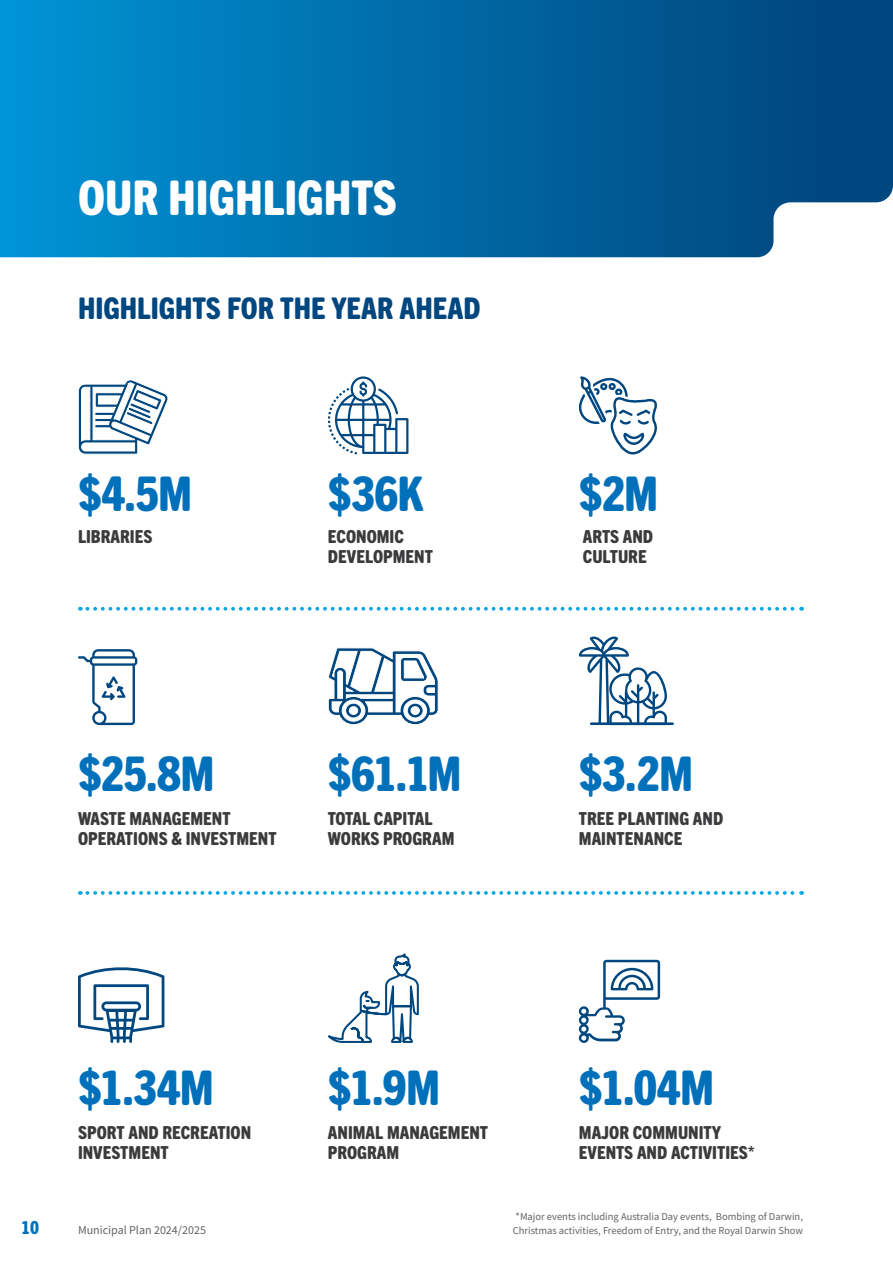
<style>
.page{position:relative;width:893px;height:1263px;background:#fff}
.page>*{position:absolute;margin:0;border:0;box-sizing:border-box;transform-origin:0 0}
.t1{font:800 condensed 48px "Trade Gothic Next SR Pro";letter-spacing:-.02em;color:#0070ba}
.t2{font:800 condensed 48px "Trade Gothic Next SR Pro";color:#fff}
.t3{font:800 condensed 30px "Trade Gothic Next SR Pro";color:#00477f}
.t4{font:800 condensed 18px/19.5px "Trade Gothic Next SR Pro";color:#3b3a3c}
.t5{font:800 condensed 18px "Trade Gothic Next SR Pro";color:#0070ba}
.t6{font:12px "Source Sans Pro";color:#666162}
.t7{font:10.5px "Source Sans Pro";color:#666162}
</style>
<div class="page">
<svg style="left:87px;top:607px;width:715px;height:4px"></svg>
<svg style="left:87px;top:891px;width:715px;height:4px"></svg>
<svg style="left:78px;top:967px;width:86px;height:76px"></svg>
<svg style="left:328px;top:647px;width:111px;height:78px"></svg>
<svg style="left:78px;top:649px;width:59px;height:76px"></svg>
<svg style="left:328px;top:953px;width:91px;height:90px"></svg>
<svg style="left:579px;top:960px;width:81px;height:83px"></svg>
<svg style="left:579px;top:636px;width:88px;height:89px"></svg>
<hr style="left:591px;top:722px;width:82px;height:3px;background:#00477f">
<svg style="left:78px;top:380px;width:90px;height:75px"></svg>
<svg style="left:578px;top:376px;width:79px;height:78px"></svg>
<svg style="left:328px;top:376px;width:80px;height:78px"></svg>
<svg style="left:0;top:0;width:893px;height:257px"></svg>
<h1 class="t2" style="left:78px;top:165px;width:321px">OUR HIGHLIGHTS</h1>
<h2 class="t3" style="left:78px;top:288px;width:404px">HIGHLIGHTS FOR THE YEAR AHEAD</h2>
<h1 class="t1" style="left:78px;top:461px;width:116px">$4.5M</h1>
<h1 class="t1" style="left:579px;top:461px;width:81px">$2M</h1>
<p class="t4" style="left:78px;top:526px;width:76px">LIBRARIES</p>
<p class="t4" style="left:583px;top:526px;width:72px">ARTS AND<br>CULTURE</p>
<h1 class="t1" style="left:328px;top:461px;width:97px">$36K</h1>
<p class="t4" style="left:328px;top:526px;width:107px">ECONOMIC<br>DEVELOPMENT</p>
<h1 class="t1" style="left:78px;top:740px;width:138px">$25.8M</h1>
<h1 class="t1" style="left:328px;top:740px;width:135px">$61.1M</h1>
<p class="t4" style="left:78px;top:808px;width:200px">WASTE MANAGEMENT<br>OPERATIONS &amp; INVESTMENT</p>
<p class="t4" style="left:579px;top:808px;width:146px">TREE PLANTING AND<br>MAINTENANCE</p>
<h1 class="t1" style="left:579px;top:740px;width:116px">$3.2M</h1>
<p class="t4" style="left:328px;top:808px;width:128px">TOTAL CAPITAL<br>WORKS PROGRAM</p>
<h1 class="t1" style="left:78px;top:1055px;width:138px">$1.34M</h1>
<h1 class="t1" style="left:328px;top:1055px;width:114px">$1.9M</h1>
<h1 class="t1" style="left:579px;top:1055px;width:137px">$1.04M</h1>
<p class="t4" style="left:78px;top:1122px;width:175px">SPORT AND RECREATION<br>INVESTMENT</p>
<p class="t4" style="left:579px;top:1122px;width:178px">MAJOR COMMUNITY<br>EVENTS AND ACTIVITIES*</p>
<p class="t4" style="left:328px;top:1122px;width:162px">ANIMAL MANAGEMENT<br>PROGRAM</p>
<p class="t7" style="left:516px;top:1210px;width:289px">*Major events including Australia Day events, Bombing of Darwin,</p>
<p class="t5" style="left:21px;top:1215px;width:19px">10</p>
<p class="t6" style="left:78px;top:1222px;width:129px">Municipal Plan 2024/2025</p>
<p class="t7" style="left:513px;top:1223px;width:292px">Christmas activities, Freedom of Entry, and the Royal Darwin Show</p>
</div>
